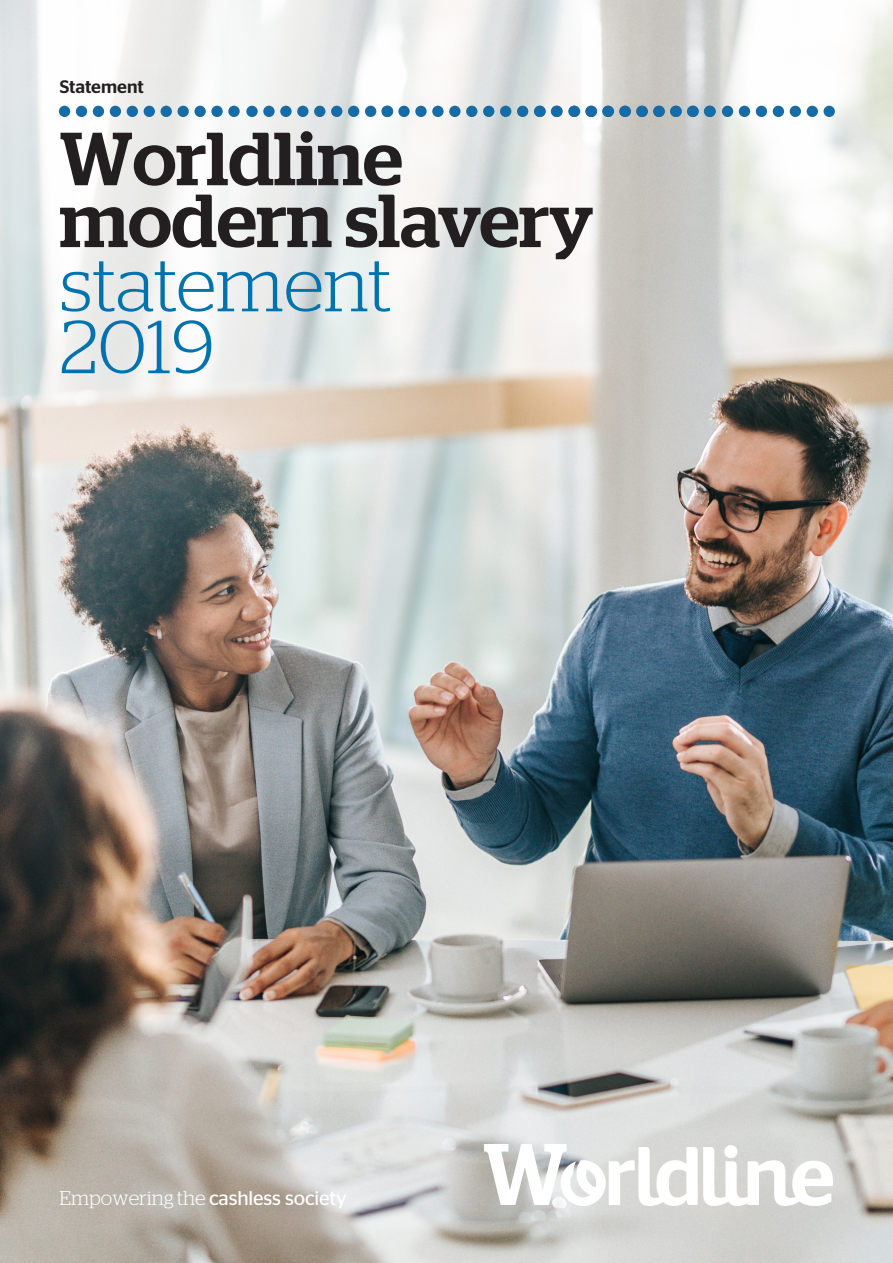
<style>
.page{position:relative;width:893px;height:1263px;background:#fff}
.page>*{position:absolute;margin:0;border:0;box-sizing:border-box;transform-origin:0 0}
.Second_Title_50pt_li{font:500 75px/62.7px "Stag";color:#231f20}
.For_more_information{font:19.95px "Stag Sans";letter-spacing:-.005em;color:#fff}
.Use_case_-_black{font:500 18px "Stag Sans";letter-spacing:-.005em;color:#231f20}
.s1{font-weight:300;color:#0073ae}
.s2{font-family:"Stag";font-weight:300}
</style>
<div class="page">
<img style="left:0;top:0;width:893px;height:1263px">
<img style="left:484px;top:1145px;width:348px;height:61px">
<div style="left:59px;top:106px;width:11px;height:11px;background:#176ca5;border-radius:50%"></div>
<div style="left:76px;top:106px;width:11px;height:11px;background:#176ca5;border-radius:50%"></div>
<div style="left:93px;top:106px;width:11px;height:11px;background:#176ca5;border-radius:50%"></div>
<div style="left:110px;top:106px;width:11px;height:11px;background:#176ca5;border-radius:50%"></div>
<div style="left:127px;top:106px;width:11px;height:11px;background:#176ca5;border-radius:50%"></div>
<div style="left:144px;top:106px;width:11px;height:11px;background:#176ca5;border-radius:50%"></div>
<div style="left:161px;top:106px;width:11px;height:11px;background:#176ca5;border-radius:50%"></div>
<div style="left:177px;top:106px;width:12px;height:11px;background:#176ca5;border-radius:50%"></div>
<div style="left:194px;top:106px;width:12px;height:11px;background:#176ca5;border-radius:50%"></div>
<div style="left:211px;top:106px;width:12px;height:11px;background:#176ca5;border-radius:50%"></div>
<div style="left:228px;top:106px;width:12px;height:11px;background:#176ca5;border-radius:50%"></div>
<div style="left:246px;top:106px;width:12px;height:11px;background:#176ca5;border-radius:50%"></div>
<div style="left:263px;top:106px;width:12px;height:11px;background:#176ca5;border-radius:50%"></div>
<div style="left:280px;top:106px;width:12px;height:11px;background:#176ca5;border-radius:50%"></div>
<div style="left:297px;top:106px;width:12px;height:11px;background:#176ca5;border-radius:50%"></div>
<div style="left:314px;top:106px;width:11px;height:11px;background:#176ca5;border-radius:50%"></div>
<div style="left:331px;top:106px;width:11px;height:11px;background:#176ca5;border-radius:50%"></div>
<div style="left:348px;top:106px;width:11px;height:11px;background:#176ca5;border-radius:50%"></div>
<div style="left:365px;top:106px;width:11px;height:11px;background:#176ca5;border-radius:50%"></div>
<div style="left:381px;top:106px;width:12px;height:11px;background:#176ca5;border-radius:50%"></div>
<div style="left:398px;top:106px;width:12px;height:11px;background:#176ca5;border-radius:50%"></div>
<div style="left:415px;top:106px;width:12px;height:11px;background:#176ca5;border-radius:50%"></div>
<div style="left:432px;top:106px;width:12px;height:11px;background:#176ca5;border-radius:50%"></div>
<div style="left:449px;top:106px;width:11px;height:11px;background:#176ca5;border-radius:50%"></div>
<div style="left:466px;top:106px;width:11px;height:11px;background:#176ca5;border-radius:50%"></div>
<div style="left:483px;top:106px;width:11px;height:11px;background:#176ca5;border-radius:50%"></div>
<div style="left:500px;top:106px;width:11px;height:11px;background:#176ca5;border-radius:50%"></div>
<div style="left:517px;top:106px;width:11px;height:11px;background:#176ca5;border-radius:50%"></div>
<div style="left:603px;top:106px;width:11px;height:11px;background:#176ca5;border-radius:50%"></div>
<div style="left:620px;top:106px;width:11px;height:11px;background:#176ca5;border-radius:50%"></div>
<div style="left:637px;top:106px;width:11px;height:11px;background:#176ca5;border-radius:50%"></div>
<div style="left:654px;top:106px;width:11px;height:11px;background:#176ca5;border-radius:50%"></div>
<div style="left:670px;top:106px;width:12px;height:11px;background:#176ca5;border-radius:50%"></div>
<div style="left:687px;top:106px;width:12px;height:11px;background:#2071a7;border-radius:50%"></div>
<div style="left:704px;top:106px;width:12px;height:11px;background:#2472a7;border-radius:50%"></div>
<div style="left:534px;top:106px;width:12px;height:11px;background:#176ca5;border-radius:50%"></div>
<div style="left:551px;top:106px;width:12px;height:11px;background:#176ca5;border-radius:50%"></div>
<div style="left:568px;top:106px;width:12px;height:11px;background:#176ca5;border-radius:50%"></div>
<div style="left:585px;top:106px;width:12px;height:11px;background:#176ca5;border-radius:50%"></div>
<div style="left:602px;top:106px;width:11px;height:11px;background:#176ca5;border-radius:50%"></div>
<div style="left:619px;top:106px;width:11px;height:11px;background:#176ca5;border-radius:50%"></div>
<div style="left:636px;top:106px;width:11px;height:11px;background:#176ca5;border-radius:50%"></div>
<div style="left:653px;top:106px;width:11px;height:11px;background:#176ca5;border-radius:50%"></div>
<div style="left:670px;top:106px;width:11px;height:11px;background:#176ca5;border-radius:50%"></div>
<div style="left:687px;top:106px;width:11px;height:11px;background:#176ca5;border-radius:50%"></div>
<div style="left:704px;top:106px;width:11px;height:11px;background:#176ca5;border-radius:50%"></div>
<div style="left:722px;top:106px;width:11px;height:11px;background:#176ca5;border-radius:50%"></div>
<div style="left:739px;top:106px;width:11px;height:11px;background:#176ca5;border-radius:50%"></div>
<div style="left:756px;top:106px;width:11px;height:11px;background:#176ca5;border-radius:50%"></div>
<div style="left:773px;top:106px;width:11px;height:11px;background:#176ca5;border-radius:50%"></div>
<div style="left:790px;top:106px;width:11px;height:11px;background:#176ca5;border-radius:50%"></div>
<div style="left:807px;top:106px;width:11px;height:11px;background:#176ca5;border-radius:50%"></div>
<div style="left:823px;top:106px;width:12px;height:11px;background:#176ca5;border-radius:50%"></div>
<p class="Use_case_-_black" style="left:60px;top:77px;width:85px">Statement</p>
<p class="Second_Title_50pt_li" style="left:60px;top:127px;width:535px">Worldline modern slavery <span class="s1">statement<br>2019</span></p>
<p class="For_more_information" style="left:60px;top:1187px;width:288px"><span class="s2">Empowering the</span> cashless society</p>
</div>
